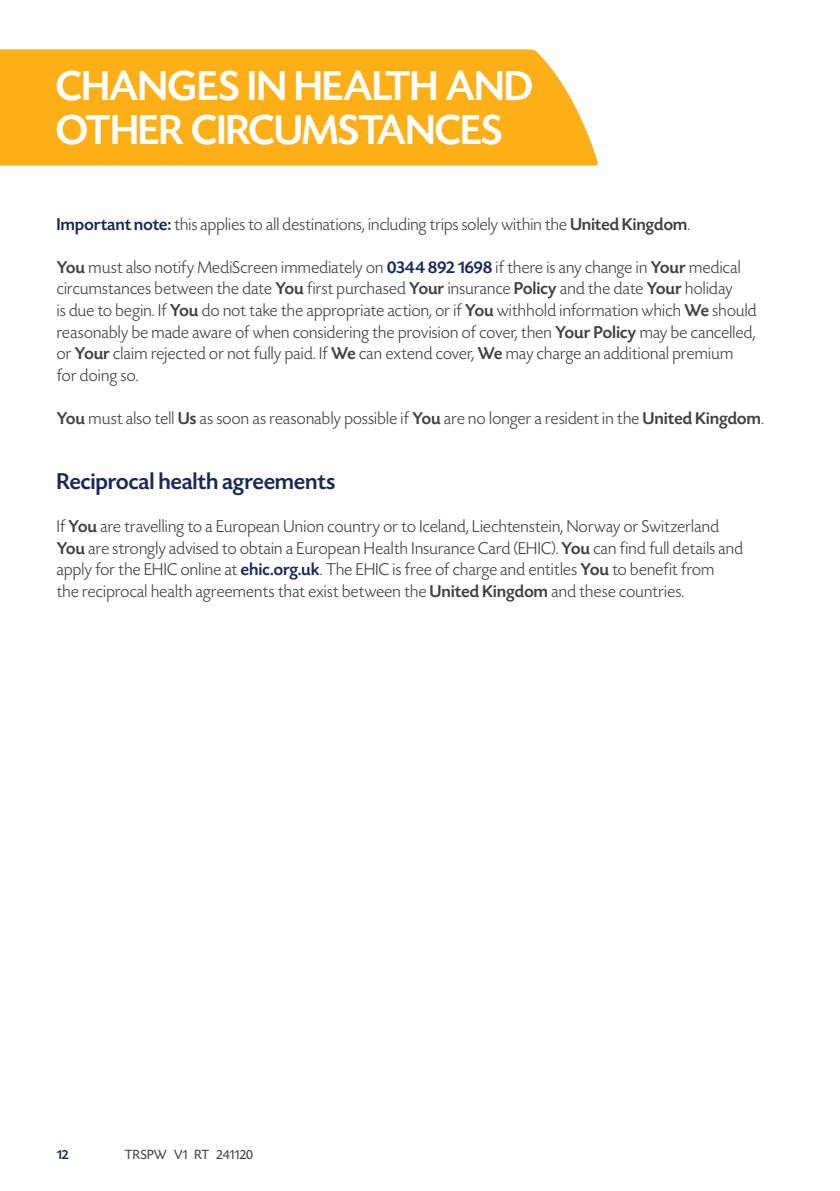
<style>
.page{position:relative;width:840px;height:1191px;background:#fff}
.page>*{position:absolute;margin:0;border:0;box-sizing:border-box;transform-origin:0 0}
.t1{font:500 44px/44px "Today SHOP";letter-spacing:.01em;color:#fff}
.t2{font:500 24px "Today SHOP";letter-spacing:.015em;color:#1a2857}
.t3{font:300 18px/21.6px "Today SHOP";letter-spacing:.02em;color:#414042}
.t4{font:14px "Today SHOP";letter-spacing:.01em;color:#414042}
.t5{font:500 14px "Today SHOP";color:#1a2857}
.s1{font-weight:500;color:#1a2857}
.s2{font-weight:500}
</style>
<div class="page">
<div style="left:0;top:49px;width:598px;height:116px;background:#fcaf17"></div>
<h1 class="t1" style="left:56px;top:65px;width:477px">CHANGES IN HEALTH AND<br>OTHER CIRCUMSTANCES</h1>
<p class="t3" style="left:57px;top:214px;width:634px"><span class="s1">Important note:</span> this applies to all destinations, including trips solely within the <span class="s2">United Kingdom</span>.</p>
<p class="t3" style="left:57px;top:257px;width:701px"><span class="s2">You</span> must also notify MediScreen immediately on <span class="s1">0344 892 1698</span> if there is any change in <span class="s2">Your</span> medical circumstances between the date <span class="s2">You</span> first purchased <span class="s2">Your</span> insurance <span class="s2">Policy</span> and the date <span class="s2">Your</span> holiday<br>is due to begin. If <span class="s2">You</span> do not take the appropriate action, or if <span class="s2">You</span> withhold information which <span class="s2">We</span> should reasonably be made aware of when considering the provision of cover, then <span class="s2">Your Policy</span> may be cancelled, or <span class="s2">Your</span> claim rejected or not fully paid. If <span class="s2">We</span> can extend cover, <span class="s2">We</span> may charge an additional premium for doing so.</p>
<p class="t3" style="left:57px;top:408px;width:708px"><span class="s2">You</span> must also tell <span class="s2">Us</span> as soon as reasonably possible if <span class="s2">You</span> are no longer a resident in the <span class="s2">United Kingdom</span>.</p>
<h2 class="t2" style="left:57px;top:469px;width:280px">Reciprocal health agreements</h2>
<p class="t3" style="left:57px;top:516px;width:687px">If <span class="s2">You</span> are travelling to a European Union country or to Iceland, Liechtenstein, Norway or Switzerland <span class="s2">You</span> are strongly advised to obtain a European Health Insurance Card (EHIC). <span class="s2">You</span> can find full details and apply for the EHIC online at <span class="s1">ehic.org.uk</span>. The EHIC is free of charge and entitles <span class="s2">You</span> to benefit from<br>the reciprocal health agreements that exist between the <span class="s2">United Kingdom</span> and these countries.</p>
<p class="t5" style="left:57px;top:1147px;width:13px">12</p>
<p class="t4" style="left:125px;top:1147px;width:130px">TRSPW V1 RT 241120</p>
</div>
